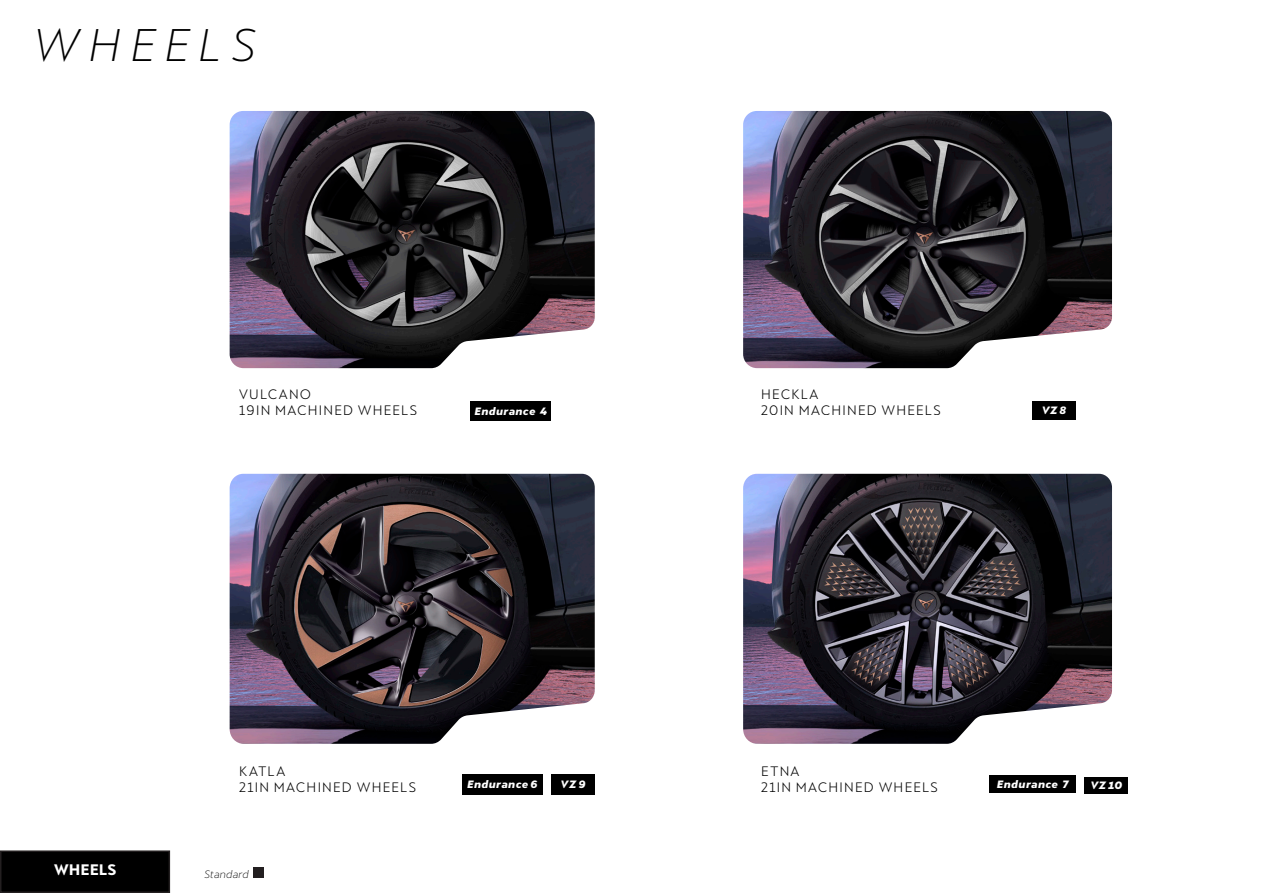
<style>
.page{position:relative;width:1263px;height:893px;background:#fff}
.page>*{position:absolute;margin:0;border:0;box-sizing:border-box;transform-origin:0 0}
.t1{font:italic 300 45px "Cupra";letter-spacing:.205em;color:#000}
.t2{font:700 15px "Cupra";color:#fff}
.t3{font:13.5px/16.2px "Cupra";letter-spacing:.095em;color:#000}
.t4{font:italic 800 10.5px "Cupra";letter-spacing:.03em;color:#fff}
.t5{font:italic 300 10.5px "Cupra";letter-spacing:.02em;color:#000}
</style>
<div class="page">
<img style="left:743px;top:111px;width:369px;height:257px">
<img style="left:743px;top:474px;width:369px;height:270px">
<img style="left:230px;top:111px;width:365px;height:257px">
<img style="left:230px;top:474px;width:365px;height:270px">
<div style="left:254px;top:867px;width:10px;height:11px;background:#231f20"></div>
<div style="left:471px;top:401px;width:80px;height:20px;background:#000"></div>
<div style="left:462px;top:774px;width:81px;height:21px;background:#000"></div>
<div style="left:1px;top:851px;width:168px;height:41px;background:#000"></div>
<div style="left:0;top:850px;width:170px;height:43px;border:2px solid #231f20"></div>
<div style="left:551px;top:774px;width:44px;height:21px;background:#000"></div>
<div style="left:989px;top:775px;width:87px;height:18px;background:#000"></div>
<div style="left:1085px;top:777px;width:43px;height:17px;background:#000"></div>
<div style="left:1032px;top:401px;width:44px;height:19px;background:#000"></div>
<p class="t1" style="left:33px;top:6px;width:224px">WHEELS</p>
<p class="t3" style="left:239px;top:383px;width:179px">VULCANO<br>19IN MACHINED WHEELS</p>
<p class="t4" style="left:474px;top:405px;width:74px">Endurance 4</p>
<p class="t3" style="left:761px;top:383px;width:181px">HECKLA<br>20IN MACHINED WHEELS</p>
<p class="t4" style="left:1042px;top:404px;width:26px">VZ 8</p>
<p class="t2" style="left:54px;top:861px;width:64px">WHEELS</p>
<p class="t3" style="left:239px;top:761px;width:178px">KATLA<br>21IN MACHINED WHEELS</p>
<p class="t3" style="left:761px;top:761px;width:40px">ETNA</p>
<p class="t4" style="left:561px;top:779px;width:26px">VZ 9</p>
<p class="t3" style="left:761px;top:777px;width:178px">21IN MACHINED WHEELS</p>
<p class="t4" style="left:997px;top:778px;width:73px">Endurance 7</p>
<p class="t4" style="left:1090px;top:779px;width:33px">VZ 10</p>
<p class="t4" style="left:467px;top:779px;width:72px">Endurance 6</p>
<p class="t5" style="left:205px;top:865px;width:46px">Standard</p>
</div>
